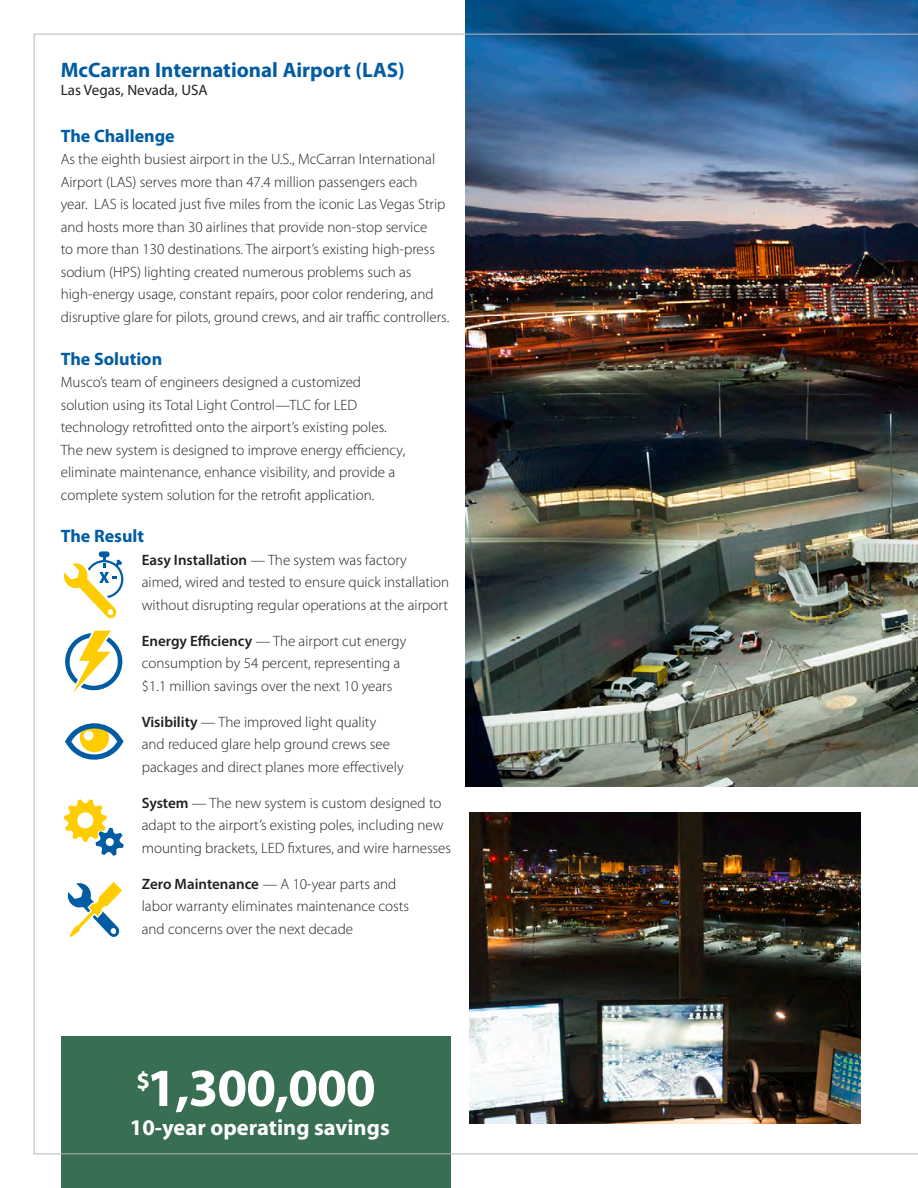
<style>
.page{position:relative;width:918px;height:1188px;background:#fff}
.page>*{position:absolute;margin:0;border:0;box-sizing:border-box;transform-origin:0 0}
.Main_Head{font:700 54px "Myriad Pro";letter-spacing:-.02em;color:#fff}
.Body_Copy{font:700 22.5px "Myriad Pro";color:#fff}
.Project_Name{font:700 21px "Myriad Pro";color:#015ca3}
.Project_Bullet_Point{font:700 18px "Myriad Pro";color:#015ca3}
.Project_Bullet_Point-2{font:300 15px/22.5px "Myriad Pro";color:#231f20}
.Project_Name-2{font:15px "Myriad Pro";color:#231f20}
.s1{font-weight:600}
</style>
<div class="page">
<img style="left:466px;top:0;width:452px;height:34px">
<div style="left:61px;top:1036px;width:390px;height:152px;background:#386e51"></div>
<img style="left:34px;top:34px;width:884px;height:1120px">
<p class="Project_Name" style="left:61px;top:56px;width:346px">McCarran International Airport (LAS)</p>
<p class="Project_Name-2" style="left:61px;top:80px;width:148px">Las Vegas, Nevada, USA</p>
<p class="Project_Bullet_Point" style="left:61px;top:124px;width:116px">The Challenge</p>
<p class="Project_Bullet_Point-2" style="left:61px;top:148px;width:390px">As the eighth busiest airport in the U.S., McCarran International Airport (LAS) serves more than 47.4 million passengers each<br>year. LAS is located just five miles from the iconic Las Vegas Strip and hosts more than 30 airlines that provide non-stop service<br>to more than 130 destinations. The airport’s existing high-press sodium (HPS) lighting created numerous problems such as high-energy usage, constant repairs, poor color rendering, and disruptive glare for pilots, ground crews, and air traffic controllers.</p>
<p class="Project_Bullet_Point" style="left:61px;top:347px;width:103px">The Solution</p>
<p class="Project_Bullet_Point-2" style="left:61px;top:371px;width:346px">Musco’s team of engineers designed a customized solution using its Total Light Control—TLC for LED technology retrofitted onto the airport’s existing poles.<br>The new system is designed to improve energy efficiency, eliminate maintenance, enhance visibility, and provide a complete system solution for the retrofit application.</p>
<p class="Project_Bullet_Point" style="left:61px;top:524px;width:85px">The Result</p>
<p class="Project_Bullet_Point-2" style="left:142px;top:548px;width:309px"><span class="s1">Easy Installation</span> — The system was factory aimed, wired and tested to ensure quick installation without disrupting regular operations at the airport</p>
<p class="Project_Bullet_Point-2" style="left:142px;top:629px;width:266px"><span class="s1">Energy Efficiency</span> — The airport cut energy consumption by 54 percent, representing a $1.1 million savings over the next 10 years</p>
<p class="Project_Bullet_Point-2" style="left:142px;top:710px;width:263px"><span class="s1">Visibility</span> — The improved light quality<br>and reduced glare help ground crews see packages and direct planes more effectively</p>
<p class="Project_Bullet_Point-2" style="left:142px;top:791px;width:311px"><span class="s1">System</span> — The new system is custom designed to adapt to the airport’s existing poles, including new mounting brackets, LED fixtures, and wire harnesses</p>
<p class="Project_Bullet_Point-2" style="left:142px;top:872px;width:269px"><span class="s1">Zero Maintenance</span> — A 10-year parts and labor warranty eliminates maintenance costs and concerns over the next decade</p>
<p class="Main_Head" style="left:136px;top:1053px;width:241px"><sup>$</sup>1,300,000</p>
<p class="Body_Copy" style="left:130px;top:1113px;width:261px">10-year operating savings</p>
</div>
